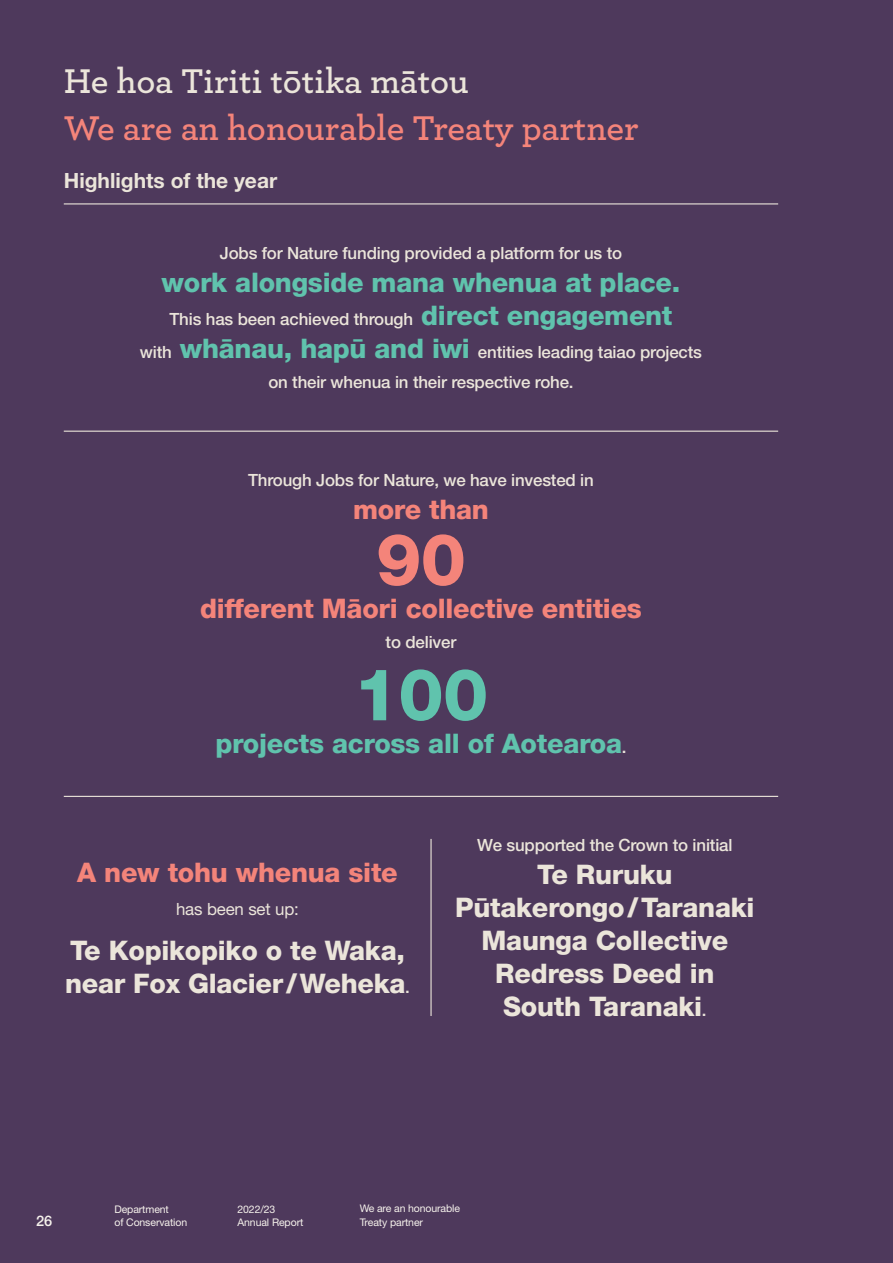
<style>
.page{position:relative;width:893px;height:1263px;background:#4e395c}
.page>*{position:absolute;margin:0;border:0;box-sizing:border-box;transform-origin:0 0}
.t1{font:800 72px "Helvetica Neue LT Pro";color:#60c3ad}
.t2{font:800 72px "Helvetica Neue LT Pro";color:#f4847a}
.t3{font:600 36px "Archer";letter-spacing:-.01em;color:#f4847a}
.t4{font:600 36px "Archer";letter-spacing:-.005em;color:#ebe5da}
.t5{font:800 27px/33px "Helvetica Neue LT Pro";letter-spacing:-.01em;color:#ebe5da;text-align:center}
.t6{font:800 27px "Helvetica Neue LT Pro";letter-spacing:-.01em;color:#60c3ad}
.t7{font:800 27px "Helvetica Neue LT Pro";letter-spacing:-.01em;color:#f4847a}
.t8{font:700 21px "Helvetica Neue LT Pro";color:#ebe5da}
.t9{font:500 16.8px/33px "Helvetica Neue LT Pro";letter-spacing:-.01em;color:#ebe5da;text-align:center}
.t10{font:16.8px "Helvetica Neue LT Pro";letter-spacing:-.01em;color:#ebe5da}
.t11{font:500 14.7px "Helvetica Neue LT Pro";color:#f6f2ec}
.t12{font:10.5px/13.5px "Helvetica Neue LT Pro";letter-spacing:-.01em;color:#f6f2ec}
.s1{font-weight:800;font-size:27px;color:#60c3ad}
.s2{font-weight:500;font-size:16.8px;color:#ebe5da}
.s3{font-weight:500;font-size:16.8px}
</style>
<div class="page">
<hr style="left:64px;top:431px;width:714px;height:1px;background:#ebe5da">
<hr style="left:64px;top:796px;width:714px;height:1px;background:#ebe5da">
<hr style="left:430px;top:839px;width:2px;height:177px;background:#ebe5da">
<hr style="left:64px;top:203px;width:714px;height:1px;background:#ebe5da">
<h2 class="t4" style="left:64px;top:54px;width:407px">He hoa Tiriti tōtika mātou</h2>
<h2 class="t3" style="left:64px;top:101px;width:576px">We are an honourable Treaty partner</h2>
<p class="t8" style="left:64px;top:168px;width:215px">Highlights of the year</p>
<p class="t9" style="left:220px;top:236px;width:404px">Jobs for Nature funding provided a platform for us to</p>
<h3 class="t6" style="left:162px;top:266px;width:520px">work alongside mana whenua at place.</h3>
<p class="t9" style="left:140px;top:302px;width:564px">This has been achieved through <span class="s1">direct engagement<br></span>with <span class="s1">whānau, hapū and iwi</span> entities leading taiao projects</p>
<p class="t9" style="left:268px;top:365px;width:307px">on their whenua in their respective rohe.</p>
<p class="t9" style="left:248px;top:464px;width:347px">Through Jobs for Nature, we have invested in</p>
<h3 class="t7" style="left:353px;top:494px;width:137px">more than</h3>
<h1 class="t2" style="left:376px;top:517px;width:92px">90</h1>
<h3 class="t7" style="left:200px;top:593px;width:443px">different Māori collective entities</h3>
<p class="t9" style="left:386px;top:626px;width:72px">to deliver</p>
<h1 class="t1" style="left:354px;top:652px;width:136px">100</h1>
<h3 class="t6" style="left:215px;top:728px;width:412px">projects across all of Aotearoa<span class="s2">.</span></h3>
<h3 class="t7" style="left:77px;top:856px;width:322px">A new tohu whenua site</h3>
<p class="t10" style="left:176px;top:898px;width:124px">has been set up:</p>
<h3 class="t5" style="left:65px;top:933px;width:346px;text-align:left">Te Kopikopiko o te Waka, near Fox Glacier/Weheka<span class="s3">.</span></h3>
<p class="t9" style="left:477px;top:828px;width:257px">We supported the Crown to initial</p>
<h3 class="t5" style="left:455px;top:858px;width:301px">Te Ruruku<br>Pūtakerongo/Taranaki<br>Maunga Collective<br>Redress Deed in<br>South Taranaki<span class="s3">.</span></h3>
<p class="t12" style="left:114px;top:1202px;width:74px">Department<br>of Conservation</p>
<p class="t12" style="left:238px;top:1202px;width:39px">2022/23</p>
<p class="t11" style="left:36px;top:1212px;width:18px">26</p>
<p class="t12" style="left:238px;top:1215px;width:67px">Annual Report</p>
<p class="t12" style="left:360px;top:1201px;width:102px">We are an honourable<br>Treaty partner</p>
</div>
